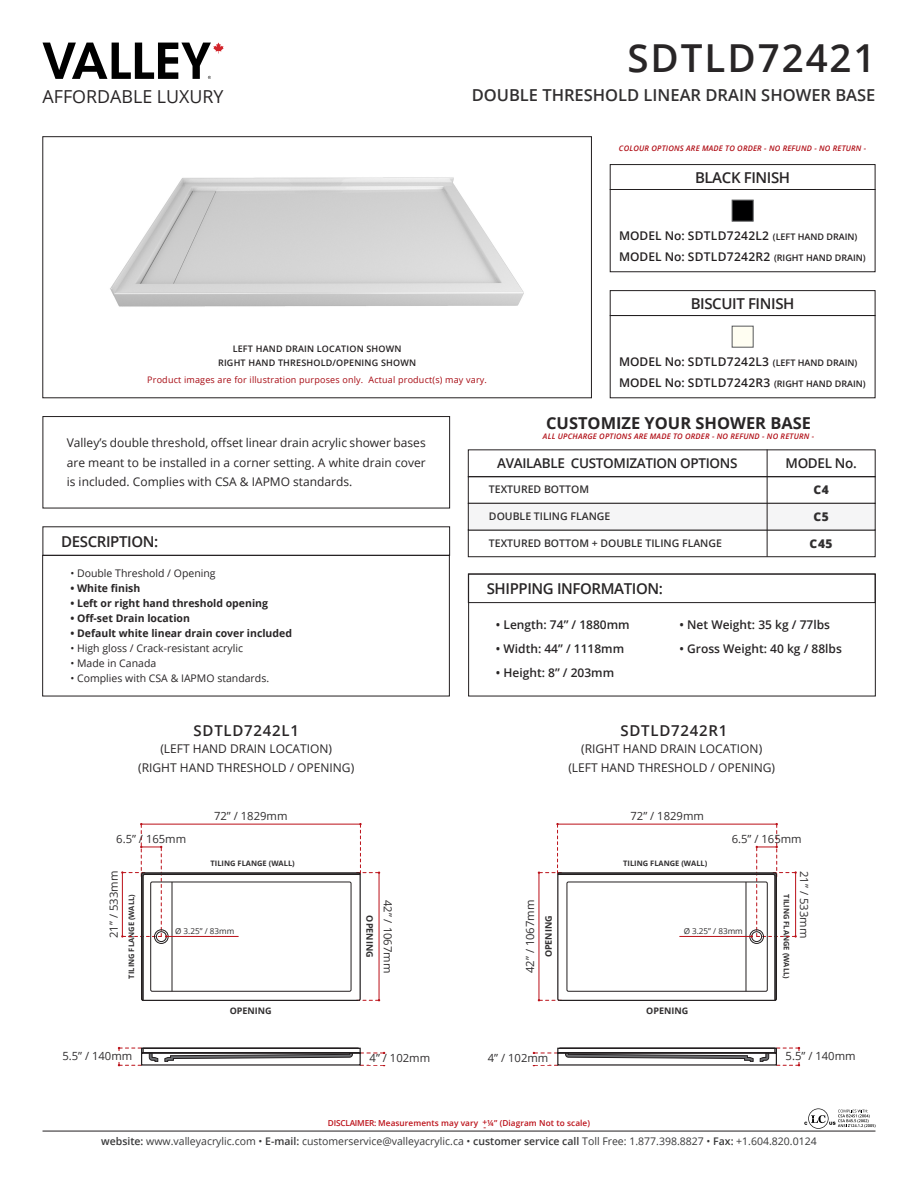
<style>
.page{position:relative;width:918px;height:1188px;background:#fff}
.page>*{position:absolute;margin:0;border:0;box-sizing:border-box;transform-origin:0 0}
.t1{font:600 38.55px "Open Sans";letter-spacing:.05em;color:#282526}
.t2{font:17.85px "Open Sans";color:#282526}
.t3{font:600 16.5px "Open Sans";color:#312f30}
.t4{font:700 16.5px "Open Sans";color:#282526}
.t5{font:600 15px "Open Sans";letter-spacing:-.025em;color:#282526}
.t6{font:600 15px "Open Sans";letter-spacing:.05em;color:#282526}
.t7{font:600 13.5px "Open Sans";letter-spacing:-.025em;color:#282526}
.t8{font:12px/19.5px "Open Sans";color:#282526;text-align:justify}
.t9{font:600 12px "Open Sans";letter-spacing:.025em;color:#231f20}
.t10{font:600 12px "Open Sans";color:#282526}
.t11{font:800 12px "Open Sans";letter-spacing:.05em;color:#312f30}
.t12{font:11.25px "Open Sans";color:#312f30}
.t13{font:10.5px "Open Sans";color:#383839}
.t14{font:10.5px "Open Sans";color:#282526}
.t15{font:700 10.5px "Open Sans";color:#282526}
.t16{font:600 10.5px "Open Sans";color:#312f30}
.t17{font:9px "Open Sans";letter-spacing:.02em;color:#a70a12}
.t18{font:600 9px "Open Sans";letter-spacing:.02em;color:#231f20}
.t19{font:700 9px "Open Sans";color:#312f30}
.t20{font:600 8.25px "Open Sans";letter-spacing:.01em;color:#bb1018}
.t21{font:8.1px "Open Sans";color:#312f30}
.t22{font:italic 600 7.65px "Open Sans";letter-spacing:.025em;color:#b00d15}
.t23{font:700 7.5px "Open Sans";color:#312f30}
.s1{font-size:9px}
.s2{font-weight:600}
</style>
<div class="page">
<hr style="left:43px;top:1131px;width:832px;height:1px;background:#231f20">
<svg style="left:43px;top:43px;width:181px;height:36px"></svg>
<svg style="left:804px;top:1108px;width:72px;height:21px"></svg>
<svg style="left:118px;top:1047px;width:267px;height:19px"></svg>
<svg style="left:121px;top:823px;width:259px;height:179px"></svg>
<svg style="left:533px;top:1047px;width:267px;height:19px"></svg>
<svg style="left:538px;top:823px;width:259px;height:179px"></svg>
<img style="left:110px;top:177px;width:414px;height:130px">
<div style="left:42px;top:136px;width:550px;height:262px;border:1px solid #231f20"></div>
<div style="left:42px;top:555px;width:408px;height:141px;border:1px solid #231f20"></div>
<div style="left:43px;top:526px;width:407px;height:30px;border:1px solid #231f20"></div>
<div style="left:468px;top:574px;width:407px;height:29px;border:1px solid #231f20"></div>
<div style="left:43px;top:416px;width:407px;height:92px;border:1px solid #231f20"></div>
<div style="left:468px;top:574px;width:408px;height:122px;border:1px solid #231f20"></div>
<div style="left:610px;top:189px;width:265px;height:83px;border:1px solid #231f20"></div>
<div style="left:610px;top:290px;width:265px;height:26px;border:1px solid #231f20"></div>
<div style="left:610px;top:164px;width:265px;height:26px;border:1px solid #231f20"></div>
<div style="left:732px;top:200px;width:21px;height:21px;background:#000001;border:1px solid #57585a"></div>
<div style="left:732px;top:326px;width:21px;height:21px;background:#fffef2"></div>
<div style="left:468px;top:476px;width:407px;height:28px;border:1px solid #231f20"></div>
<div style="left:468px;top:530px;width:407px;height:27px;border:1px solid #231f20"></div>
<div style="left:468px;top:503px;width:407px;height:27px;background:#f5f5f6;border:1px solid #231f20"></div>
<hr style="left:767px;top:449px;width:1px;height:108px;background:#231f20">
<h2 class="t2" style="left:43px;top:84px;width:183px">AFFORDABLE LUXURY</h2>
<p class="t1" style="left:627px;top:32px;width:250px">SDTLD72421</p>
<p class="t3" style="left:472px;top:83px;width:405px">DOUBLE THRESHOLD LINEAR DRAIN SHOWER BASE</p>
<p class="t22" style="left:619px;top:143px;width:249px">COLOUR OPTIONS ARE MADE TO ORDER - NO REFUND - NO RETURN -</p>
<p class="t5" style="left:695px;top:167px;width:97px">BLACK FINISH</p>
<p class="t9" style="left:619px;top:228px;width:240px">MODEL No: SDTLD7242L2 <span class="s1">(LEFT HAND DRAIN)</span></p>
<p class="t9" style="left:619px;top:249px;width:248px">MODEL No: SDTLD7242R2 <span class="s1">(RIGHT HAND DRAIN)</span></p>
<p class="t5" style="left:691px;top:293px;width:105px">BISCUIT FINISH</p>
<p class="t18" style="left:233px;top:343px;width:170px">LEFT HAND DRAIN LOCATION SHOWN</p>
<p class="t18" style="left:218px;top:357px;width:199px">RIGHT HAND THRESHOLD/OPENING SHOWN</p>
<p class="t9" style="left:619px;top:354px;width:240px">MODEL No: SDTLD7242L3 <span class="s1">(LEFT HAND DRAIN)</span></p>
<p class="t9" style="left:619px;top:375px;width:248px">MODEL No: SDTLD7242R3 <span class="s1">(RIGHT HAND DRAIN)</span></p>
<p class="t4" style="left:546px;top:411px;width:266px">CUSTOMIZE YOUR SHOWER BASE</p>
<p class="t22" style="left:543px;top:431px;width:273px">ALL UPCHARGE OPTIONS ARE MADE TO ORDER - NO REFUND - NO RETURN -</p>
<p class="t17" style="left:147px;top:373px;width:341px">Product images are for illustration purposes only. Actual product(s) may vary.</p>
<p class="t8" style="left:67px;top:433px;width:360px">Valley’s double threshold, offset linear drain acrylic shower bases are meant to be installed in a corner setting. A white drain cover is included. Complies with CSA &amp; IAPMO standards.</p>
<p class="t7" style="left:786px;top:454px;width:73px">MODEL No.</p>
<p class="t7" style="left:497px;top:454px;width:242px">AVAILABLE CUSTOMIZATION OPTIONS</p>
<p class="t16" style="left:489px;top:482px;width:102px">TEXTURED BOTTOM</p>
<p class="t16" style="left:489px;top:509px;width:123px">DOUBLE TILING FLANGE</p>
<p class="t16" style="left:489px;top:536px;width:235px">TEXTURED BOTTOM + DOUBLE TILING FLANGE</p>
<p class="t11" style="left:813px;top:481px;width:17px">C4</p>
<p class="t11" style="left:813px;top:508px;width:17px">C5</p>
<p class="t11" style="left:810px;top:535px;width:25px">C45</p>
<p class="t5" style="left:61px;top:531px;width:99px">DESCRIPTION:</p>
<p class="t14" style="left:70px;top:566px;width:147px">• Double Threshold / Opening</p>
<p class="t15" style="left:70px;top:581px;width:71px">• White finish</p>
<p class="t15" style="left:70px;top:596px;width:199px">• Left or right hand threshold opening</p>
<p class="t15" style="left:70px;top:611px;width:121px">• Off-set Drain location</p>
<p class="t15" style="left:70px;top:626px;width:223px">• Default white linear drain cover included</p>
<p class="t14" style="left:70px;top:641px;width:174px">• High gloss / Crack-resistant acrylic</p>
<p class="t14" style="left:70px;top:656px;width:87px">• Made in Canada</p>
<p class="t14" style="left:70px;top:671px;width:200px">• Complies with CSA &amp; IAPMO standards.</p>
<p class="t5" style="left:487px;top:578px;width:178px">SHIPPING INFORMATION:</p>
<p class="t10" style="left:496px;top:617px;width:135px">• Length: 74” / 1880mm</p>
<p class="t10" style="left:496px;top:641px;width:130px">• Width: 44” / 1118mm</p>
<p class="t10" style="left:496px;top:665px;width:120px">• Height: 8” / 203mm</p>
<p class="t10" style="left:680px;top:617px;width:152px">• Net Weight: 35 kg / 77lbs</p>
<p class="t10" style="left:680px;top:641px;width:164px">• Gross Weight: 40 kg / 88lbs</p>
<p class="t6" style="left:194px;top:720px;width:107px">SDTLD7242L1</p>
<p class="t6" style="left:621px;top:720px;width:108px">SDTLD7242R1</p>
<p class="t8" style="left:160px;top:738px;width:173px">(LEFT HAND DRAIN LOCATION)</p>
<p class="t8" style="left:138px;top:757px;width:218px">(RIGHT HAND THRESHOLD / OPENING)</p>
<p class="t8" style="left:568px;top:757px;width:208px">(LEFT HAND THRESHOLD / OPENING)</p>
<p class="t8" style="left:581px;top:738px;width:182px">(RIGHT HAND DRAIN LOCATION)</p>
<p class="t12" style="left:214px;top:809px;width:75px">72” / 1829mm</p>
<p class="t12" style="left:631px;top:809px;width:75px">72” / 1829mm</p>
<p class="t12" style="left:116px;top:832px;width:72px">6.5” / 165mm</p>
<p class="t12" style="left:732px;top:832px;width:72px">6.5” / 165mm</p>
<p class="t23" style="left:211px;top:858px;width:86px">TILING FLANGE (WALL)</p>
<p class="t23" style="left:623px;top:858px;width:86px">TILING FLANGE (WALL)</p>
<p class="t12" style="left:106px;top:938px;width:69px;rotate:-90deg">21” / 533mm</p>
<p class="t23" style="left:126px;top:979px;width:86px;rotate:-90deg">TILING FLANGE (WALL)</p>
<p class="t21" style="left:175px;top:925px;width:61px">Ø 3.25” / 83mm</p>
<p class="t12" style="left:396px;top:900px;width:75px;rotate:90deg">42” / 1067mm</p>
<p class="t12" style="left:522px;top:973px;width:75px;rotate:-90deg">42” / 1067mm</p>
<p class="t19" style="left:376px;top:915px;width:43px;rotate:90deg">OPENING</p>
<p class="t19" style="left:542px;top:957px;width:43px;rotate:-90deg">OPENING</p>
<p class="t21" style="left:684px;top:925px;width:61px">Ø 3.25” / 83mm</p>
<p class="t23" style="left:792px;top:894px;width:86px;rotate:90deg">TILING FLANGE (WALL)</p>
<p class="t12" style="left:812px;top:871px;width:69px;rotate:90deg">21” / 533mm</p>
<p class="t19" style="left:230px;top:1004px;width:43px">OPENING</p>
<p class="t19" style="left:646px;top:1004px;width:43px">OPENING</p>
<p class="t12" style="left:62px;top:1048px;width:72px">5.5” / 140mm</p>
<p class="t12" style="left:370px;top:1051px;width:62px">4” / 102mm</p>
<p class="t12" style="left:488px;top:1051px;width:62px">4” / 102mm</p>
<p class="t12" style="left:786px;top:1048px;width:72px">5.5” / 140mm</p>
<p class="t20" style="left:483px;top:1116px;width:6px">+</p>
<p class="t20" style="left:328px;top:1118px;width:264px">DISCLAIMER: Measurements may vary ¼” (Diagram Not to scale)</p>
<p class="t20" style="left:484px;top:1121px;width:4px">-</p>
<p class="t13" style="left:101px;top:1134px;width:717px"><span class="s2">website:</span> www.valleyacrylic.com • <span class="s2">E-mail:</span> customerservice@valleyacrylic.ca • <span class="s2">customer service call</span> Toll Free: 1.877.398.8827 • <span class="s2">Fax:</span> +1.604.820.0124</p>
</div>
